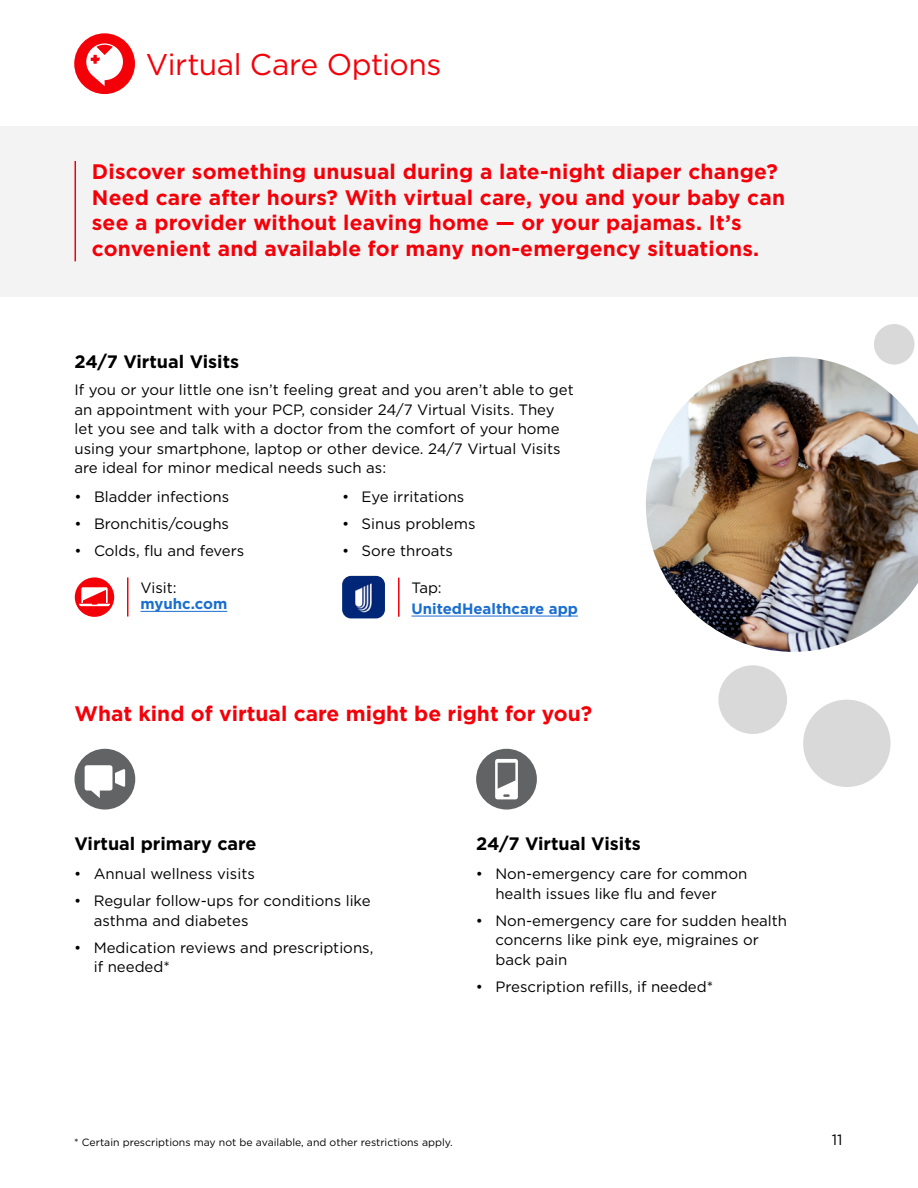
<style>
.page{position:relative;width:918px;height:1188px;background:#fff}
.page>*{position:absolute;margin:0;border:0;box-sizing:border-box;transform-origin:0 0}
.Header_1{font:30px "Gotham";letter-spacing:-.015em;color:#f40009}
.Header_2{font:700 21px/25.5px "Gotham";letter-spacing:.01em;color:#f40009}
.Header_3{font:700 18px "Gotham";color:#000}
.Paragraph{font:15px/19.5px "Gotham";color:#000}
.Paragraph-2{font:700 15px/16.5px "Gotham";color:#196ecf}
.Paragraph-3{font:10.5px "Gotham";color:#000}
.s1{font-weight:400;color:#000}
</style>
<div class="page">
<svg style="left:476px;top:749px;width:61px;height:61px"></svg>
<svg style="left:75px;top:749px;width:60px;height:61px"></svg>
<svg style="left:74px;top:33px;width:61px;height:61px"></svg>
<svg style="left:75px;top:577px;width:39px;height:40px"></svg>
<div style="left:0;top:127px;width:918px;height:170px;background:#f3f3f3"></div>
<hr style="left:75px;top:161px;width:1px;height:100px;background:#f40009">
<img style="left:342px;top:576px;width:43px;height:42px">
<hr style="left:140px;top:611px;width:87px;height:1px;background:#196ecf">
<hr style="left:127px;top:577px;width:1px;height:40px;background:#f40009">
<hr style="left:412px;top:616px;width:166px;height:1px;background:#196ecf">
<hr style="left:398px;top:578px;width:2px;height:39px;background:#f40009">
<img style="left:646px;top:357px;width:272px;height:295px">
<div style="left:803px;top:700px;width:88px;height:87px;background:#d9d9d9;border-radius:50%"></div>
<div style="left:718px;top:665px;width:69px;height:69px;background:#d9d9d9;border-radius:50%"></div>
<div style="left:874px;top:324px;width:41px;height:41px;background:#d9d9d9;border-radius:50%"></div>
<p class="Header_1" style="left:146px;top:48px;width:297px">Virtual Care Options</p>
<p class="Header_2" style="left:92px;top:159px;width:695px">Discover something unusual during a late-night diaper change?<br>Need care after hours? With virtual care, you and your baby can see a provider without leaving home — or your pajamas. It’s convenient and available for many non-emergency situations.</p>
<p class="Header_3" style="left:75px;top:351px;width:166px">24/7 Virtual Visits</p>
<p class="Paragraph" style="left:75px;top:380px;width:501px">If you or your little one isn’t feeling great and you aren’t able to get an appointment with your PCP, consider 24/7 Virtual Visits. They let you see and talk with a doctor from the comfort of your home using your smartphone, laptop or other device. 24/7 Virtual Visits are ideal for minor medical needs such as:</p>
<p class="Paragraph" style="left:75px;top:486px;width:156px">• Bladder infections</p>
<p class="Paragraph" style="left:75px;top:513px;width:156px">• Bronchitis/coughs</p>
<p class="Paragraph" style="left:75px;top:540px;width:171px">• Colds, flu and fevers</p>
<p class="Paragraph" style="left:342px;top:486px;width:124px">• Eye irritations</p>
<p class="Paragraph" style="left:342px;top:513px;width:135px">• Sinus problems</p>
<p class="Paragraph" style="left:342px;top:540px;width:112px">• Sore throats</p>
<p class="Paragraph-2" style="left:140px;top:579px;width:88px"><span class="s1">Visit: </span>myuhc.com</p>
<p class="Paragraph" style="left:412px;top:578px;width:32px">Tap:</p>
<p class="Paragraph-2" style="left:412px;top:600px;width:168px">UnitedHealthcare app</p>
<p class="Header_2" style="left:75px;top:700px;width:519px">What kind of virtual care might be right for you?</p>
<p class="Header_3" style="left:75px;top:833px;width:184px">Virtual primary care</p>
<p class="Header_3" style="left:476px;top:833px;width:166px">24/7 Virtual Visits</p>
<p class="Paragraph" style="left:74px;top:864px;width:182px">• Annual wellness visits</p>
<p class="Paragraph" style="left:94px;top:891px;width:278px;text-indent:-20px">• Regular follow-ups for conditions like asthma and diabetes</p>
<p class="Paragraph" style="left:94px;top:937px;width:281px;text-indent:-20px">• Medication reviews and prescriptions, if needed*</p>
<p class="Paragraph" style="left:495px;top:864px;width:254px;text-indent:-20px">• Non-emergency care for common health issues like flu and fever</p>
<p class="Paragraph" style="left:495px;top:910px;width:293px;text-indent:-20px">• Non-emergency care for sudden health concerns like pink eye, migraines or back pain</p>
<p class="Paragraph" style="left:476px;top:976px;width:239px">• Prescription refills, if needed*</p>
<p class="Paragraph-3" style="left:74px;top:1137px;width:380px">* Certain prescriptions may not be available, and other restrictions apply.</p>
<p class="Paragraph" style="left:832px;top:1130px;width:12px">11</p>
</div>
